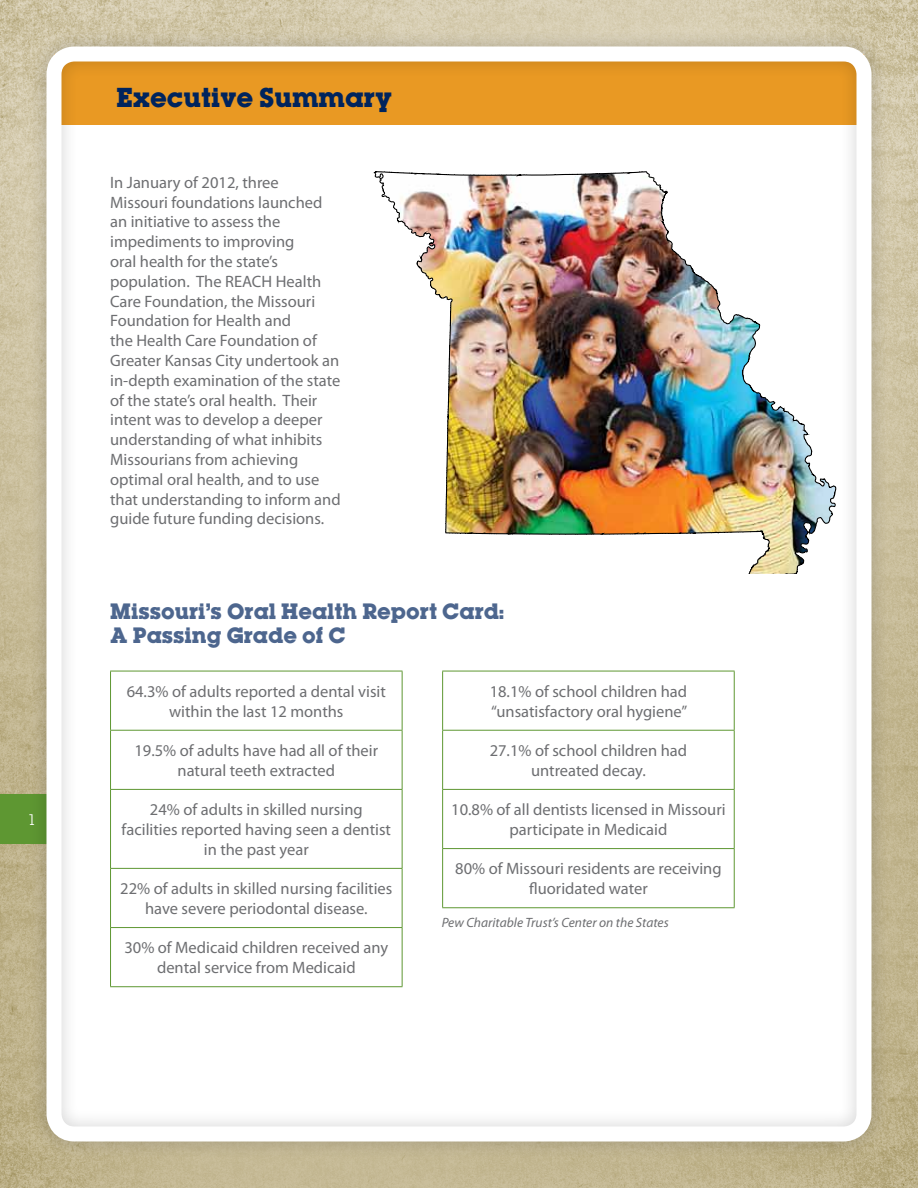
<style>
.page{position:relative;width:918px;height:1188px;background:#fff}
.page>*{position:absolute;margin:0;border:0;box-sizing:border-box;transform-origin:0 0}
.t1{font:700 24px "Lubalin";color:#00245d}
.t2{font:700 19.5px/24px "Lubalin";color:#4d668e}
.t3{font:16.5px/19.8px "Myriad Pro";color:#6d6e71;text-align:center}
.t4{font:15px "Lubalin Graph";color:#fff}
.t5{font:italic 13.5px "Myriad Pro";color:#6d6e71}
</style>
<div class="page">
<img style="left:0;top:0;width:918px;height:1188px">
<div style="left:0;top:794px;width:55px;height:50px;background:#5e9732"></div>
<div style="left:28px;top:28px;width:862px;height:1132px;background:#000;opacity:.2"></div>
<div style="left:46px;top:46px;width:825px;height:1096px;border:15px solid #fff;border-radius:20px"></div>
<hr style="left:110px;top:671px;width:293px;height:1px;background:#5e9732">
<hr style="left:110px;top:671px;width:1px;height:59px;background:#5e9732">
<hr style="left:402px;top:671px;width:1px;height:59px;background:#5e9732">
<hr style="left:110px;top:730px;width:293px;height:1px;background:#5e9732">
<hr style="left:110px;top:731px;width:1px;height:58px;background:#5e9732">
<hr style="left:402px;top:731px;width:1px;height:58px;background:#5e9732">
<hr style="left:110px;top:789px;width:293px;height:1px;background:#5e9732">
<hr style="left:110px;top:790px;width:1px;height:78px;background:#5e9732">
<hr style="left:402px;top:790px;width:1px;height:78px;background:#5e9732">
<hr style="left:110px;top:868px;width:293px;height:1px;background:#5e9732">
<hr style="left:110px;top:869px;width:1px;height:58px;background:#5e9732">
<hr style="left:402px;top:869px;width:1px;height:58px;background:#5e9732">
<hr style="left:110px;top:927px;width:293px;height:1px;background:#5e9732">
<hr style="left:110px;top:928px;width:1px;height:58px;background:#5e9732">
<hr style="left:402px;top:928px;width:1px;height:58px;background:#5e9732">
<hr style="left:110px;top:986px;width:293px;height:1px;background:#5e9732">
<hr style="left:442px;top:671px;width:293px;height:1px;background:#5e9732">
<hr style="left:442px;top:671px;width:1px;height:59px;background:#5e9732">
<hr style="left:734px;top:671px;width:1px;height:59px;background:#5e9732">
<hr style="left:442px;top:730px;width:293px;height:1px;background:#5e9732">
<hr style="left:442px;top:731px;width:1px;height:58px;background:#5e9732">
<hr style="left:734px;top:731px;width:1px;height:58px;background:#5e9732">
<hr style="left:442px;top:789px;width:293px;height:1px;background:#5e9732">
<hr style="left:442px;top:790px;width:1px;height:58px;background:#5e9732">
<hr style="left:734px;top:790px;width:1px;height:58px;background:#5e9732">
<hr style="left:442px;top:848px;width:293px;height:1px;background:#5e9732">
<hr style="left:442px;top:849px;width:1px;height:58px;background:#5e9732">
<hr style="left:734px;top:849px;width:1px;height:58px;background:#5e9732">
<hr style="left:442px;top:907px;width:293px;height:1px;background:#5e9732">
<img style="left:374px;top:167px;width:463px;height:407px">
<p class="t4" style="left:28px;top:810px;width:10px">1</p>
<h1 class="t1" style="left:117px;top:80px;width:277px">Executive Summary</h1>
<p class="t3" style="left:110px;top:172px;width:232px;text-align:left">In January of 2012, three<br>Missouri foundations launched an initiative to assess the impediments to improving<br>oral health for the state’s population. The REACH Health<br>Care Foundation, the Missouri<br>Foundation for Health and<br>the Health Care Foundation of<br>Greater Kansas City undertook an in-depth examination of the state of the state’s oral health. Their intent was to develop a deeper understanding of what inhibits<br>Missourians from achieving optimal oral health, and to use that understanding to inform and guide future funding decisions.</p>
<p class="t2" style="left:110px;top:599px;width:396px">Missouri’s Oral Health Report Card:<br>A Passing Grade of C</p>
<p class="t3" style="left:127px;top:681px;width:261px">64.3% of adults reported a dental visit within the last 12 months</p>
<p class="t3" style="left:135px;top:740px;width:245px">19.5% of adults have had all of their natural teeth extracted</p>
<p class="t3" style="left:122px;top:800px;width:271px">24% of adults in skilled nursing facilities reported having seen a dentist in the past year</p>
<p class="t3" style="left:120px;top:879px;width:274px">22% of adults in skilled nursing facilities have severe periodontal disease.</p>
<p class="t3" style="left:124px;top:938px;width:265px">30% of Medicaid children received any dental service from Medicaid</p>
<p class="t3" style="left:490px;top:681px;width:199px;text-align:left">18.1% of school children had “unsatisfactory oral hygiene”</p>
<p class="t3" style="left:490px;top:740px;width:199px">27.1% of school children had untreated decay.</p>
<p class="t3" style="left:451px;top:800px;width:276px">10.8% of all dentists licensed in Missouri participate in Medicaid</p>
<p class="t3" style="left:455px;top:859px;width:268px">80% of Missouri residents are receiving fluoridated water</p>
<p class="t5" style="left:442px;top:914px;width:229px">Pew Charitable Trust’s Center on the States</p>
</div>
